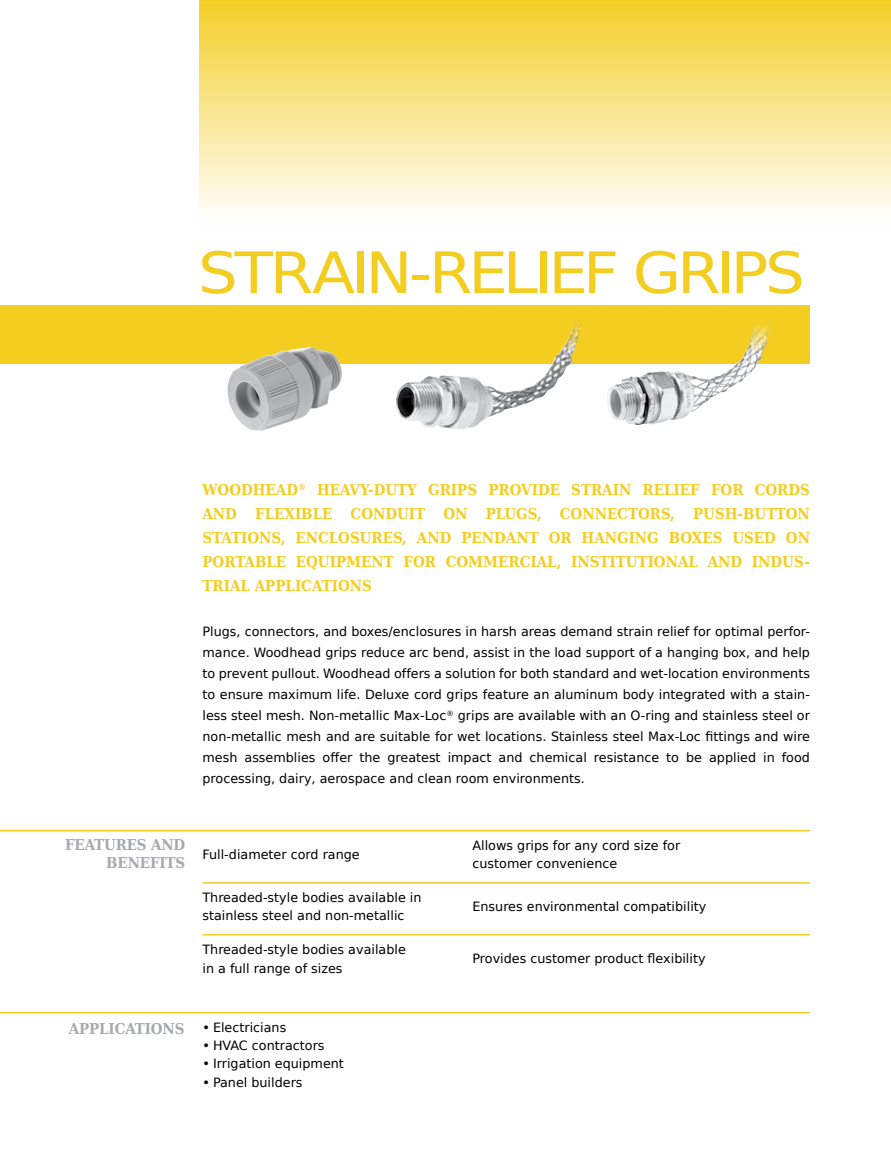
<style>
.page{position:relative;width:891px;height:1175px;background:#fff}
.page>*{position:absolute;margin:0;border:0;box-sizing:border-box;transform-origin:0 0}
.t1{font:57px "Bitstream Vera Sans";letter-spacing:-.065em;color:#f3cd1f;scale:1.1 1}
.t2{font:700 15px/24px "DejaVu Serif Condensed";color:#f3cd1f;text-align:justify}
.t3{font:700 15px/18px "DejaVu Serif Condensed";letter-spacing:-.01em;color:#a7a9ac;text-align:right}
.t4{font:12.75px/21px "Bitstream Vera Sans";color:#000;text-align:justify}
</style>
<div class="page">
<div style="left:0;top:305px;width:810px;height:59px;background:#f3cd1f"></div>
<hr style="left:202px;top:882px;width:608px;height:1px;background:#f3cd1f">
<hr style="left:202px;top:934px;width:608px;height:1px;background:#f3cd1f">
<img style="left:227px;top:347px;width:115px;height:84px">
<hr style="left:0;top:830px;width:810px;height:1px;background:#f3cd1f">
<hr style="left:0;top:1012px;width:810px;height:1px;background:#f3cd1f">
<img style="left:396px;top:323px;width:185px;height:106px">
<img style="left:607px;top:325px;width:164px;height:100px">
<div style="left:200px;top:0;width:691px;height:232px;background:linear-gradient(to bottom,#f3ce27,#fff)"></div>
<h1 class="t1" style="left:198px;top:240px;width:553px">STRAIN-RELIEF GRIPS</h1>
<p class="t2" style="left:202px;top:476px;width:609px">WOODHEAD<sup>®</sup> HEAVY-DUTY GRIPS PROVIDE STRAIN RELIEF FOR CORDS AND FLEXIBLE CONDUIT ON PLUGS, CONNECTORS, PUSH-BUTTON STATIONS, ENCLOSURES, AND PENDANT OR HANGING BOXES USED ON PORTABLE EQUIPMENT FOR COMMERCIAL, INSTITUTIONAL AND INDUS-TRIAL APPLICATIONS</p>
<p class="t4" style="left:202px;top:621px;width:609px">Plugs, connectors, and boxes/enclosures in harsh areas demand strain relief for optimal perfor&shy;mance. Woodhead grips reduce arc bend, assist in the load support of a hanging box, and help to prevent pullout. Woodhead offers a solution for both standard and wet-location environments to ensure maximum life. Deluxe cord grips feature an aluminum body integrated with a stain&shy;less steel mesh. Non-metallic Max-Loc<sup>®</sup> grips are available with an O-ring and stainless steel or non-metallic mesh and are suitable for wet locations. Stainless steel Max-Loc fittings and wire mesh assemblies offer the greatest impact and chemical resistance to be applied in food processing, dairy, aerospace and clean room environments.</p>
<p class="t3" style="left:65px;top:834px;width:122px">FEATURES AND<br>BENEFITS</p>
<p class="t4" style="left:203px;top:844px;width:159px">Full-diameter cord range</p>
<p class="t4" style="left:472px;top:836px;width:209px;line-height:18px">Allows grips for any cord size for customer convenience</p>
<p class="t4" style="left:202px;top:887px;width:221px">Threaded-style bodies available in</p>
<p class="t4" style="left:472px;top:896px;width:235px">Ensures environmental compatibility</p>
<p class="t4" style="left:202px;top:905px;width:204px">stainless steel and non-metallic</p>
<p class="t4" style="left:202px;top:939px;width:205px">Threaded-style bodies available</p>
<p class="t4" style="left:472px;top:948px;width:235px">Provides customer product flexibility</p>
<p class="t4" style="left:202px;top:957px;width:142px">in a full range of sizes</p>
<p class="t3" style="left:69px;top:1018px;width:117px">APPLICATIONS</p>
<p class="t4" style="left:202px;top:1017px;width:85px">• Electricians</p>
<p class="t4" style="left:202px;top:1035px;width:124px">• HVAC contractors</p>
<p class="t4" style="left:203px;top:1053px;width:143px">• Irrigation equipment</p>
<p class="t4" style="left:203px;top:1071px;width:102px">• Panel builders</p>
</div>
